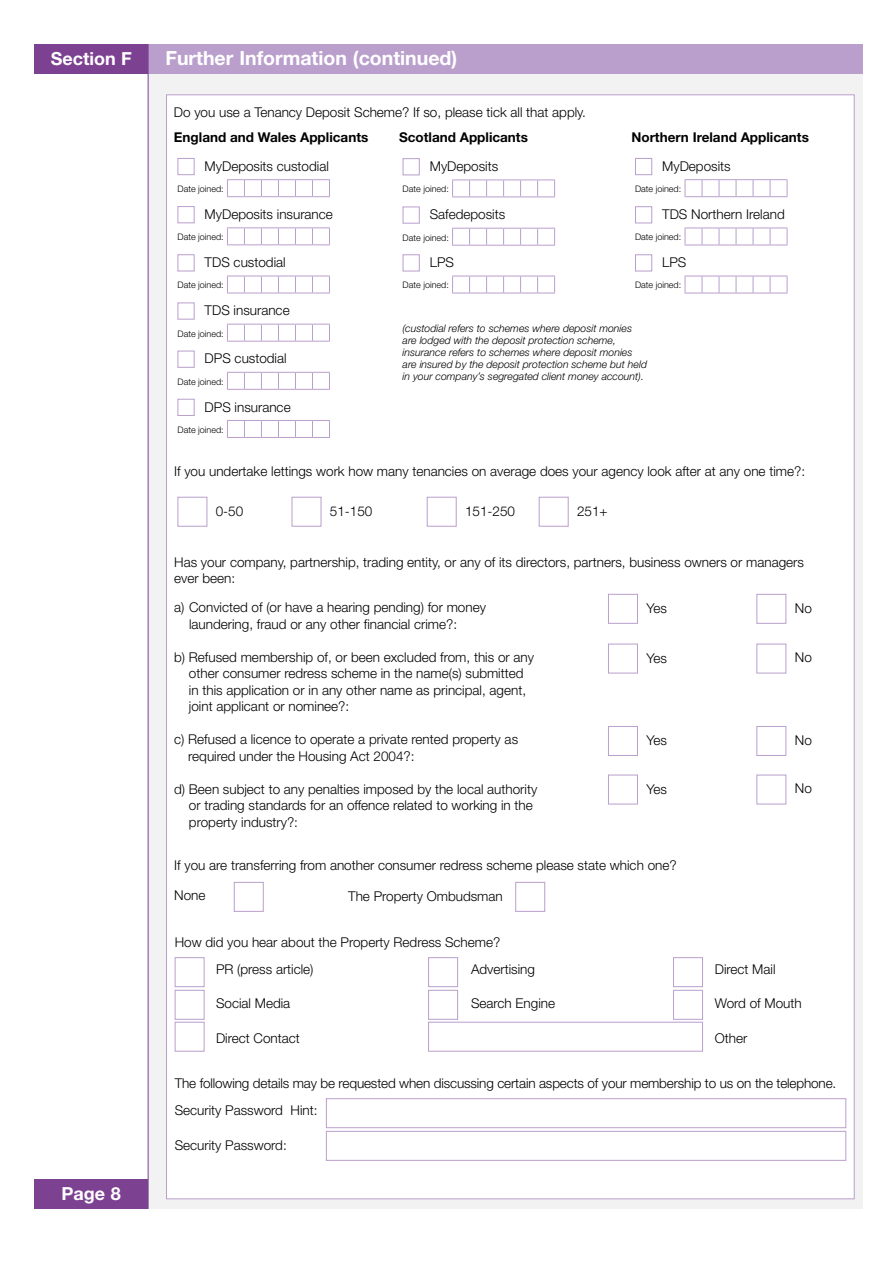
<style>
.page{position:relative;width:893px;height:1263px;background:#fff}
.page>*{position:absolute;margin:0;border:0;box-sizing:border-box;transform-origin:0 0}
.t1{font:700 19.5px "Helvetica Neue";color:#fff}
.t2{font:700 18px "Helvetica Neue";color:#fff}
.t3{font:300 13.5px/16.5px "Helvetica Neue";color:#000}
.t4{font:700 13.5px "Helvetica Neue";color:#000}
.t5{font:italic 300 10.5px/12px "Helvetica Neue";color:#000}
.Sub_Headings{font:300 9px "Helvetica Neue";color:#000}
</style>
<div class="page">
<div style="left:34px;top:1179px;width:114px;height:30px;background:#7d4192"></div>
<div style="left:148px;top:74px;width:715px;height:1135px;background:#f2f2f2"></div>
<div style="left:34px;top:44px;width:114px;height:30px;background:#7d4192"></div>
<div style="left:148px;top:44px;width:715px;height:30px;background:#ba9fcc"></div>
<hr style="left:148px;top:44px;width:1px;height:1165px;background:#7d4192">
<div style="left:166px;top:94px;width:689px;height:1105px;background:#fff;border:1px solid #ba9fcc"></div>
<div style="left:178px;top:158px;width:17px;height:17px;border:1px solid #ba9fcc"></div>
<svg style="left:227px;top:179px;width:103px;height:18px"></svg>
<div style="left:178px;top:206px;width:17px;height:17px;border:1px solid #ba9fcc"></div>
<svg style="left:227px;top:227px;width:103px;height:18px"></svg>
<div style="left:178px;top:254px;width:17px;height:17px;border:1px solid #ba9fcc"></div>
<svg style="left:227px;top:276px;width:103px;height:18px"></svg>
<div style="left:178px;top:302px;width:17px;height:17px;border:1px solid #ba9fcc"></div>
<svg style="left:227px;top:324px;width:103px;height:18px"></svg>
<div style="left:178px;top:351px;width:17px;height:17px;border:1px solid #ba9fcc"></div>
<svg style="left:227px;top:372px;width:103px;height:18px"></svg>
<div style="left:178px;top:399px;width:17px;height:17px;border:1px solid #ba9fcc"></div>
<svg style="left:227px;top:420px;width:103px;height:18px"></svg>
<div style="left:403px;top:158px;width:17px;height:17px;border:1px solid #ba9fcc"></div>
<svg style="left:452px;top:180px;width:103px;height:18px"></svg>
<div style="left:403px;top:207px;width:17px;height:17px;border:1px solid #ba9fcc"></div>
<svg style="left:452px;top:228px;width:103px;height:18px"></svg>
<div style="left:403px;top:254px;width:17px;height:17px;border:1px solid #ba9fcc"></div>
<svg style="left:452px;top:276px;width:103px;height:18px"></svg>
<div style="left:635px;top:158px;width:17px;height:17px;border:1px solid #ba9fcc"></div>
<svg style="left:685px;top:179px;width:103px;height:18px"></svg>
<div style="left:635px;top:206px;width:17px;height:17px;border:1px solid #ba9fcc"></div>
<svg style="left:685px;top:228px;width:103px;height:18px"></svg>
<div style="left:635px;top:254px;width:17px;height:17px;border:1px solid #ba9fcc"></div>
<svg style="left:685px;top:276px;width:103px;height:18px"></svg>
<div style="left:608px;top:594px;width:30px;height:30px;border:1px solid #ba9fcc"></div>
<div style="left:756px;top:594px;width:30px;height:30px;border:1px solid #ba9fcc"></div>
<div style="left:608px;top:644px;width:30px;height:29px;border:1px solid #ba9fcc"></div>
<div style="left:756px;top:644px;width:30px;height:29px;border:1px solid #ba9fcc"></div>
<div style="left:608px;top:726px;width:30px;height:30px;border:1px solid #ba9fcc"></div>
<div style="left:756px;top:726px;width:30px;height:30px;border:1px solid #ba9fcc"></div>
<div style="left:608px;top:775px;width:30px;height:29px;border:1px solid #ba9fcc"></div>
<div style="left:756px;top:775px;width:30px;height:29px;border:1px solid #ba9fcc"></div>
<div style="left:234px;top:882px;width:30px;height:30px;border:1px solid #ba9fcc"></div>
<div style="left:515px;top:882px;width:30px;height:30px;border:1px solid #ba9fcc"></div>
<div style="left:178px;top:497px;width:29px;height:30px;border:1px solid #ba9fcc"></div>
<div style="left:292px;top:497px;width:29px;height:30px;border:1px solid #ba9fcc"></div>
<div style="left:427px;top:497px;width:30px;height:30px;border:1px solid #ba9fcc"></div>
<div style="left:539px;top:497px;width:30px;height:30px;border:1px solid #ba9fcc"></div>
<div style="left:175px;top:957px;width:29px;height:30px;border:1px solid #ba9fcc"></div>
<div style="left:428px;top:957px;width:30px;height:30px;border:1px solid #ba9fcc"></div>
<div style="left:673px;top:957px;width:30px;height:30px;border:1px solid #ba9fcc"></div>
<div style="left:175px;top:990px;width:29px;height:30px;border:1px solid #ba9fcc"></div>
<div style="left:428px;top:990px;width:30px;height:30px;border:1px solid #ba9fcc"></div>
<div style="left:673px;top:990px;width:30px;height:30px;border:1px solid #ba9fcc"></div>
<div style="left:175px;top:1022px;width:29px;height:29px;border:1px solid #ba9fcc"></div>
<div style="left:428px;top:1022px;width:275px;height:29px;border:1px solid #ba9fcc"></div>
<div style="left:326px;top:1098px;width:520px;height:30px;border:1px solid #ba9fcc"></div>
<div style="left:326px;top:1131px;width:520px;height:30px;border:1px solid #ba9fcc"></div>
<p class="t2" style="left:51px;top:47px;width:83px">Section F</p>
<p class="t1" style="left:165px;top:46px;width:293px">Further Information (continued)</p>
<p class="t3" style="left:174px;top:103px;width:414px">Do you use a Tenancy Deposit Scheme? If so, please tick all that apply.</p>
<p class="t4" style="left:174px;top:129px;width:196px">England and Wales Applicants</p>
<p class="t3" style="left:205px;top:157px;width:126px">MyDeposits custodial</p>
<p class="Sub_Headings" style="left:178px;top:183px;width:48px">Date joined:</p>
<p class="t3" style="left:205px;top:206px;width:130px">MyDeposits insurance</p>
<p class="Sub_Headings" style="left:178px;top:231px;width:48px">Date joined:</p>
<p class="t3" style="left:205px;top:254px;width:83px">TDS custodial</p>
<p class="Sub_Headings" style="left:178px;top:280px;width:48px">Date joined:</p>
<p class="t3" style="left:205px;top:302px;width:87px">TDS insurance</p>
<p class="Sub_Headings" style="left:178px;top:328px;width:48px">Date joined:</p>
<p class="t3" style="left:205px;top:350px;width:84px">DPS custodial</p>
<p class="Sub_Headings" style="left:178px;top:376px;width:48px">Date joined:</p>
<p class="t3" style="left:205px;top:398px;width:88px">DPS insurance</p>
<p class="Sub_Headings" style="left:178px;top:424px;width:48px">Date joined:</p>
<p class="t4" style="left:399px;top:129px;width:130px">Scotland Applicants</p>
<p class="t3" style="left:430px;top:158px;width:70px">MyDeposits</p>
<p class="Sub_Headings" style="left:403px;top:184px;width:48px">Date joined:</p>
<p class="t3" style="left:430px;top:206px;width:77px">Safedeposits</p>
<p class="Sub_Headings" style="left:403px;top:232px;width:48px">Date joined:</p>
<p class="t3" style="left:430px;top:254px;width:26px">LPS</p>
<p class="Sub_Headings" style="left:403px;top:280px;width:48px">Date joined:</p>
<p class="t4" style="left:631px;top:129px;width:179px">Northern Ireland Applicants</p>
<p class="t3" style="left:662px;top:157px;width:70px">MyDeposits</p>
<p class="Sub_Headings" style="left:635px;top:183px;width:48px">Date joined:</p>
<p class="t3" style="left:662px;top:206px;width:124px">TDS Northern Ireland</p>
<p class="Sub_Headings" style="left:635px;top:232px;width:48px">Date joined:</p>
<p class="t3" style="left:662px;top:254px;width:26px">LPS</p>
<p class="Sub_Headings" style="left:635px;top:280px;width:48px">Date joined:</p>
<p class="t5" style="left:403px;top:322px;width:246px">(custodial refers to schemes where deposit monies are lodged with the deposit protection scheme, insurance refers to schemes where deposit monies are insured by the deposit protection scheme but held in your company’s segregated client money account).</p>
<p class="t3" style="left:174px;top:463px;width:632px">If you undertake lettings work how many tenancies on average does your agency look after at any one time?:</p>
<p class="t3" style="left:330px;top:503px;width:44px">51-150</p>
<p class="t3" style="left:465px;top:503px;width:52px">151-250</p>
<p class="t3" style="left:577px;top:503px;width:32px">251+</p>
<p class="t3" style="left:216px;top:503px;width:29px">0-50</p>
<p class="t3" style="left:174px;top:553px;width:631px">Has your company, partnership, trading entity, or any of its directors, partners, business owners or managers ever been:</p>
<p class="t3" style="left:189px;top:599px;width:298px;text-indent:-15px">a) Convicted of (or have a hearing pending) for money laundering, fraud or any other financial crime?:</p>
<p class="t3" style="left:189px;top:648px;width:347px;text-indent:-15px">b) Refused membership of, or been excluded from, this or any other consumer redress scheme in the name(s) submitted in this application or in any other name as principal, agent, joint applicant or nominee?:</p>
<p class="t3" style="left:188px;top:731px;width:331px;text-indent:-14px">c) Refused a licence to operate a private rented property as required under the Housing Act 2004?:</p>
<p class="t3" style="left:189px;top:780px;width:350px;text-indent:-15px">d) Been subject to any penalties imposed by the local authority or trading standards for an offence related to working in the property industry?:</p>
<p class="t3" style="left:646px;top:600px;width:22px">Yes</p>
<p class="t3" style="left:795px;top:599px;width:19px">No</p>
<p class="t3" style="left:646px;top:649px;width:22px">Yes</p>
<p class="t3" style="left:795px;top:649px;width:19px">No</p>
<p class="t3" style="left:646px;top:732px;width:22px">Yes</p>
<p class="t3" style="left:795px;top:731px;width:19px">No</p>
<p class="t3" style="left:646px;top:780px;width:22px">Yes</p>
<p class="t3" style="left:795px;top:780px;width:19px">No</p>
<p class="t3" style="left:174px;top:856px;width:504px">If you are transferring from another consumer redress scheme please state which one?</p>
<p class="t3" style="left:174px;top:887px;width:33px">None</p>
<p class="t3" style="left:348px;top:888px;width:156px">The Property Ombudsman</p>
<p class="t2" style="left:61px;top:1182px;width:61px">Page 8</p>
<p class="t3" style="left:175px;top:934px;width:327px">How did you hear about the Property Redress Scheme?</p>
<p class="t3" style="left:216px;top:961px;width:99px">PR (press article)</p>
<p class="t3" style="left:471px;top:961px;width:66px">Advertising</p>
<p class="t3" style="left:715px;top:961px;width:62px">Direct Mail</p>
<p class="t3" style="left:216px;top:995px;width:76px">Social Media</p>
<p class="t3" style="left:471px;top:995px;width:86px">Search Engine</p>
<p class="t3" style="left:715px;top:995px;width:89px">Word of Mouth</p>
<p class="t3" style="left:216px;top:1029px;width:85px">Direct Contact</p>
<p class="t3" style="left:715px;top:1029px;width:34px">Other</p>
<p class="t3" style="left:175px;top:1075px;width:663px">The following details may be requested when discussing certain aspects of your membership to us on the telephone.</p>
<p class="t3" style="left:175px;top:1102px;width:144px">Security Password Hint:</p>
<p class="t3" style="left:175px;top:1136px;width:114px">Security Password:</p>
</div>
